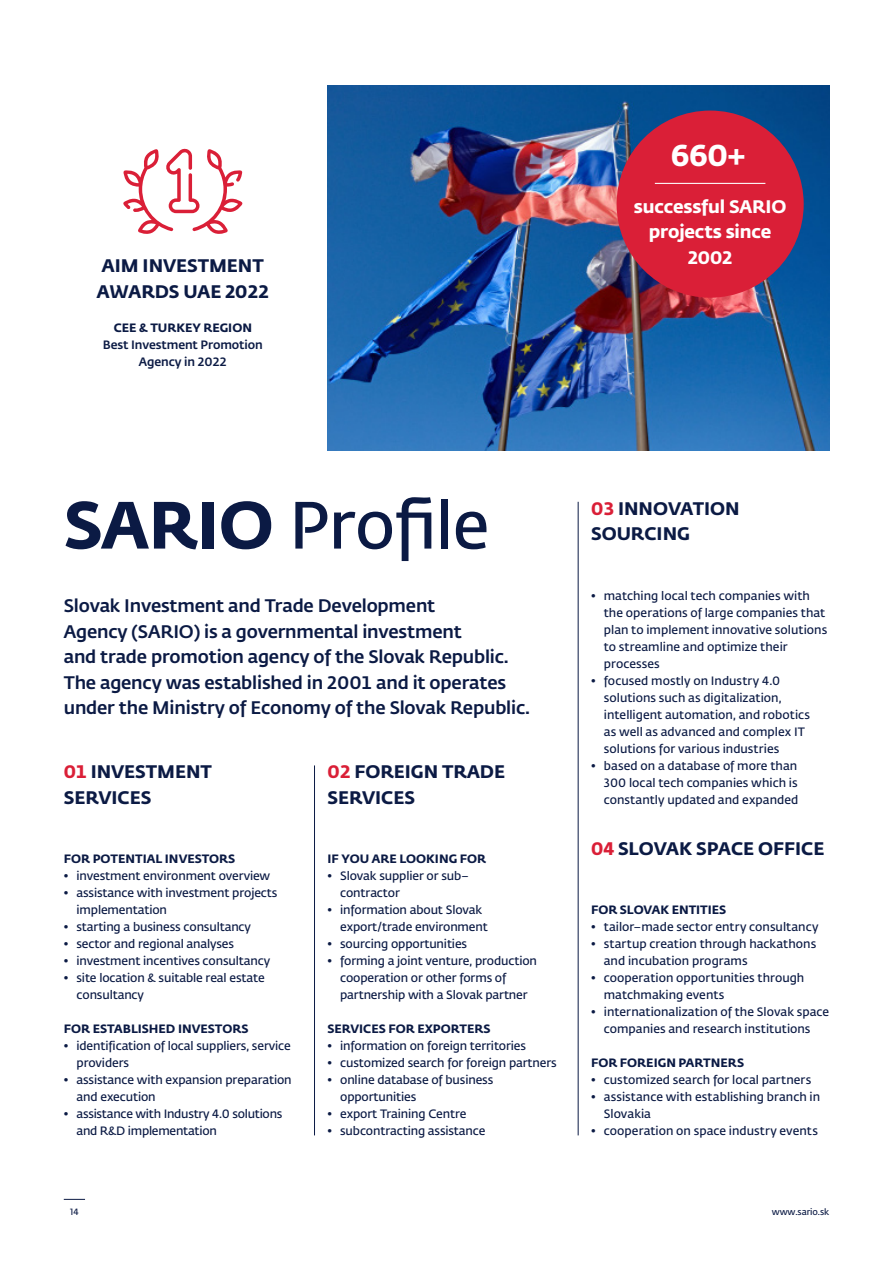
<style>
.page{position:relative;width:893px;height:1263px;background:#fff}
.page>*{position:absolute;margin:0;border:0;box-sizing:border-box;transform-origin:0 0}
.t1{font:600 66px "Fedra Sans Pro";letter-spacing:-.01em;color:#0b1a44}
.t2{font:700 30px "Fedra Sans Pro";color:#fff}
.t3{font:500 18px "Fedra Sans Pro";letter-spacing:-.01em;color:#0b1a44}
.t4{font:700 18px/25.5px "Fedra Sans Pro";color:#0b1a44}
.t5{font:700 18px/25.5px "Fedra Sans Pro";letter-spacing:-.01em;color:#fff;text-align:center}
.t6{font:600 12px/17px "Fedra Sans Pro";letter-spacing:-.01em;color:#0b1a44}
.t7{font:700 12px "Fedra Sans Pro";color:#0b1a44}
.t8{font:500 12px/17px "Fedra Sans Pro";letter-spacing:-.01em;color:#0b1a44;text-align:center}
.t9{font:600 9px "Fedra Sans Pro";letter-spacing:-.01em;color:#0b1a44}
.s1{font-weight:700}
.s2{color:#da1f37}
</style>
<div class="page">
<hr style="left:314px;top:765px;width:1px;height:370px;background:#0b1a44">
<hr style="left:578px;top:502px;width:1px;height:633px;background:#0b1a44">
<img style="left:327px;top:85px;width:502px;height:366px">
<div style="left:617px;top:111px;width:187px;height:187px;background:#da1f37;border-radius:50%"></div>
<hr style="left:655px;top:183px;width:110px;height:1px;background:#fff">
<svg style="left:123px;top:148px;width:120px;height:86px"></svg>
<svg style="left:64px;top:1199px;width:21px;height:1px"></svg>
<p class="t4" style="left:97px;top:252px;width:173px">AIM INVESTMENT<br>AWARDS UAE 2022</p>
<p class="t7" style="left:114px;top:318px;width:140px">CEE &amp; TURKEY REGION</p>
<p class="t8" style="left:103px;top:335px;width:161px">Best Investment Promotion<br>Agency in 2022</p>
<p class="t2" style="left:671px;top:131px;width:76px">660+</p>
<p class="t5" style="left:634px;top:192px;width:154px">successful SARIO projects since</p>
<p class="t5" style="left:688px;top:243px;width:45px">2002</p>
<p class="t1" style="left:64px;top:477px;width:427px"><span class="s1">SARIO</span> Profile</p>
<p class="t3" style="left:64px;top:592px;width:373px">Slovak Investment and Trade Development</p>
<p class="t3" style="left:64px;top:618px;width:400px">Agency (SARIO) is a governmental investment</p>
<p class="t3" style="left:64px;top:643px;width:447px">and trade promotion agency of the Slovak Republic.</p>
<p class="t3" style="left:64px;top:669px;width:444px">The agency was established in 2001 and it operates</p>
<p class="t3" style="left:64px;top:694px;width:468px">under the Ministry of Economy of the Slovak Republic.</p>
<p class="t4" style="left:64px;top:758px;width:150px"><span class="s2">01</span> INVESTMENT</p>
<p class="t4" style="left:64px;top:783px;width:89px">SERVICES</p>
<p class="t7" style="left:64px;top:849px;width:173px">FOR POTENTIAL INVESTORS</p>
<p class="t6" style="left:64px;top:867px;width:208px">• investment environment overview</p>
<p class="t6" style="left:77px;top:884px;width:202px;text-indent:-13px">• assistance with investment projects implementation</p>
<p class="t6" style="left:64px;top:918px;width:189px">• starting a business consultancy</p>
<p class="t6" style="left:64px;top:935px;width:172px">• sector and regional analyses</p>
<p class="t6" style="left:64px;top:952px;width:208px">• investment incentives consultancy</p>
<p class="t6" style="left:77px;top:969px;width:190px;text-indent:-13px">• site location &amp; suitable real estate consultancy</p>
<p class="t7" style="left:64px;top:1019px;width:186px">FOR ESTABLISHED INVESTORS</p>
<p class="t6" style="left:77px;top:1037px;width:216px;text-indent:-13px">• identification of local suppliers, service providers</p>
<p class="t6" style="left:77px;top:1071px;width:217px;text-indent:-13px">• assistance with expansion preparation and execution</p>
<p class="t6" style="left:77px;top:1105px;width:207px;text-indent:-13px">• assistance with Industry 4.0 solutions and R&amp;D implementation</p>
<p class="t4" style="left:327px;top:758px;width:179px"><span class="s2">02</span> FOREIGN TRADE</p>
<p class="t4" style="left:327px;top:783px;width:89px">SERVICES</p>
<p class="t7" style="left:327px;top:849px;width:160px">IF YOU ARE LOOKING FOR</p>
<p class="t6" style="left:327px;top:867px;width:143px">• Slovak supplier or sub–</p>
<p class="t6" style="left:340px;top:884px;width:61px">contractor</p>
<p class="t6" style="left:327px;top:901px;width:156px">• information about Slovak</p>
<p class="t6" style="left:340px;top:918px;width:149px">export/trade environment</p>
<p class="t6" style="left:327px;top:935px;width:141px">• sourcing opportunities</p>
<p class="t6" style="left:340px;top:952px;width:198px;text-indent:-13px">• forming a joint venture, production cooperation or other forms of partnership with a Slovak partner</p>
<p class="t7" style="left:327px;top:1019px;width:164px">SERVICES FOR EXPORTERS</p>
<p class="t6" style="left:327px;top:1037px;width:200px">• information on foreign territories</p>
<p class="t6" style="left:327px;top:1054px;width:231px">• customized search for foreign partners</p>
<p class="t6" style="left:340px;top:1071px;width:155px;text-indent:-13px">• online database of business opportunities</p>
<p class="t6" style="left:327px;top:1105px;width:141px">• export Training Centre</p>
<p class="t6" style="left:327px;top:1122px;width:160px">• subcontracting assistance</p>
<p class="t4" style="left:591px;top:494px;width:150px"><span class="s2">03</span> INNOVATION<br>SOURCING</p>
<p class="t6" style="left:604px;top:586px;width:225px;text-indent:-13px">• matching local tech companies with the operations of large companies that plan to implement innovative solutions to streamline and optimize their processes</p>
<p class="t6" style="left:604px;top:671px;width:208px;text-indent:-13px">• focused mostly on Industry 4.0 solutions such as digitalization, intelligent automation, and robotics as well as advanced and complex IT solutions for various industries</p>
<p class="t6" style="left:604px;top:756px;width:196px;text-align:justify;text-indent:-13px">• based on a database of more than 300 local tech companies which is constantly updated and expanded</p>
<p class="t4" style="left:591px;top:834px;width:235px"><span class="s2">04</span> SLOVAK SPACE OFFICE</p>
<p class="t7" style="left:591px;top:900px;width:137px">FOR SLOVAK ENTITIES</p>
<p class="t6" style="left:591px;top:918px;width:229px">• tailor–made sector entry consultancy</p>
<p class="t6" style="left:604px;top:935px;width:214px;text-indent:-13px">• startup creation through hackathons and incubation programs</p>
<p class="t6" style="left:604px;top:969px;width:202px;text-indent:-13px">• cooperation opportunities through matchmaking events</p>
<p class="t6" style="left:591px;top:1003px;width:240px;text-align:center">• internationalization of the Slovak space companies and research institutions</p>
<p class="t7" style="left:591px;top:1053px;width:155px">FOR FOREIGN PARTNERS</p>
<p class="t6" style="left:591px;top:1071px;width:222px">• customized search for local partners</p>
<p class="t6" style="left:604px;top:1088px;width:218px;text-indent:-13px">• assistance with establishing branch in<br>Slovakia</p>
<p class="t6" style="left:591px;top:1122px;width:228px">• cooperation on space industry events</p>
<p class="t9" style="left:70px;top:1205px;width:10px">14</p>
<p class="t9" style="left:772px;top:1205px;width:59px">www.sario.sk</p>
</div>
